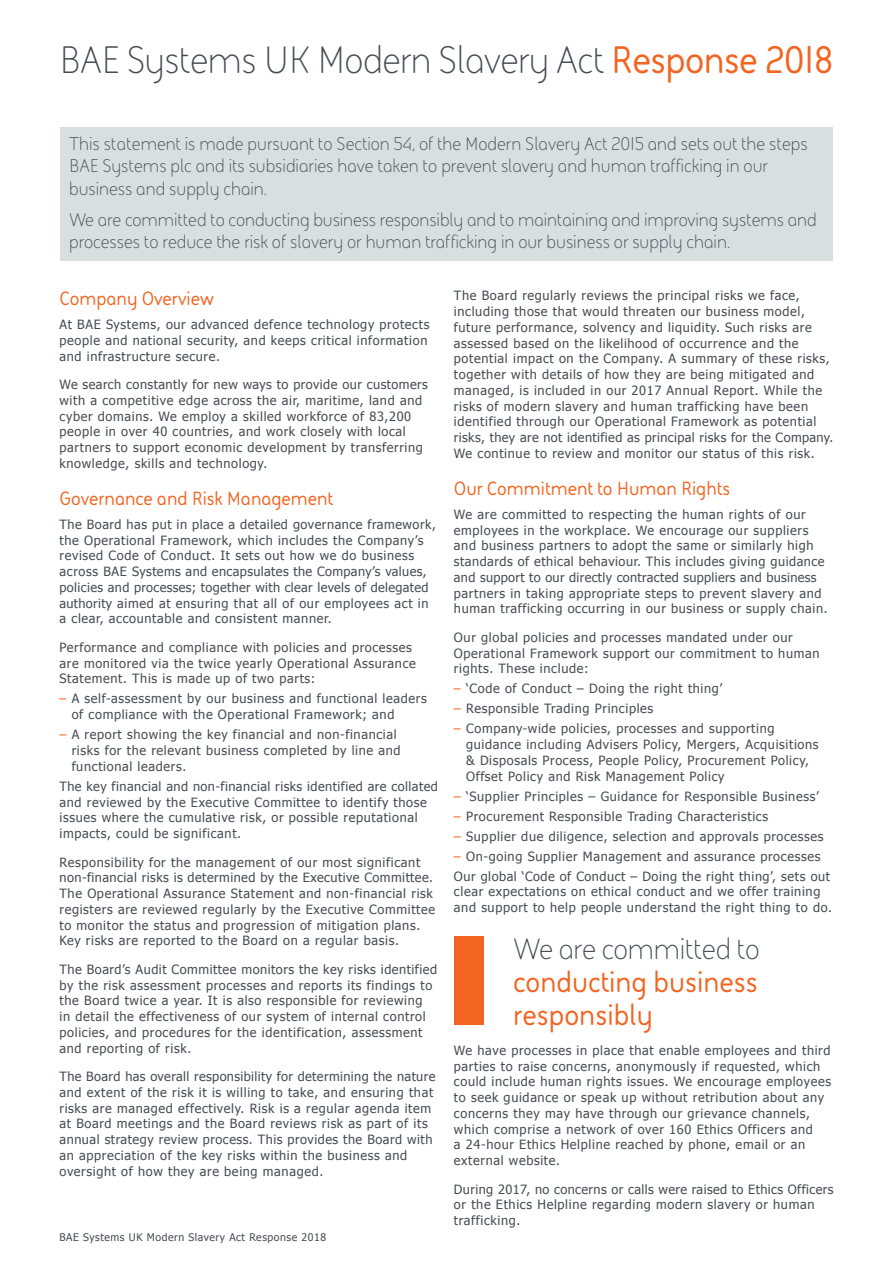
<style>
.page{position:relative;width:893px;height:1263px;background:#fff}
.page>*{position:absolute;margin:0;border:0;box-sizing:border-box;transform-origin:0 0}
.Title_40pt_BAE_Syste{font:39px "BAE Systems";letter-spacing:-.015em;color:#464b54}
.Subtitle_20pt_BAE_Sy{font:700 30px/33px "BAE Systems";color:#f36421;text-align:justify}
.Sub_header_13pt_BAE{font:700 19.5px "BAE Systems";color:#f36421}
.Opening_Para{font:18.75px/22.5px "BAE Systems";color:#464b54}
.Bodycopy_8_5_10_5pt{font:12.75px/15.8px "Tahoma";letter-spacing:.05em;color:#464b54}
.Bullets{font:12.75px/15.8px "Tahoma";letter-spacing:.05em;color:#464b54}
.t1{font:10.5px "Tahoma";letter-spacing:.05em;color:#464b54}
.s1{font-weight:700;color:#f36421}
.s2{color:#f36421}
.s3{font-weight:400;color:#464b54}
</style>
<div class="page">
<div style="left:61px;top:128px;width:772px;height:133px;background:#d9dfdf"></div>
<div style="left:454px;top:937px;width:29px;height:88px;background:#f36421"></div>
<p class="Title_40pt_BAE_Syste" style="left:60px;top:35px;width:775px">BAE Systems UK Modern Slavery Act <span class="s1">Response 2018</span></p>
<p class="Opening_Para" style="left:69px;top:132px;width:740px">This statement is made pursuant to Section 54, of the Modern Slavery Act 2015 and sets out the steps<br>BAE Systems plc and its subsidiaries have taken to prevent slavery and human trafficking in our business and supply chain.</p>
<p class="Opening_Para" style="left:69px;top:208px;width:749px">We are committed to conducting business responsibly and to maintaining and improving systems and processes to reduce the risk of slavery or human trafficking in our business or supply chain.</p>
<p class="Sub_header_13pt_BAE" style="left:60px;top:285px;width:156px">Company Overview</p>
<p class="Bodycopy_8_5_10_5pt" style="left:60px;top:316px;width:371px">At BAE Systems, our advanced defence technology protects people and national security, and keeps critical information and infrastructure secure.</p>
<p class="Bodycopy_8_5_10_5pt" style="left:60px;top:376px;width:370px">We search constantly for new ways to provide our customers with a competitive edge across the air, maritime, land and cyber domains. We employ a skilled workforce of 83,200 people in over 40 countries, and work closely with local partners to support economic development by transferring knowledge, skills and technology.</p>
<p class="Sub_header_13pt_BAE" style="left:60px;top:485px;width:275px">Governance and Risk Management</p>
<p class="Bodycopy_8_5_10_5pt" style="left:60px;top:516px;width:378px">The Board has put in place a detailed governance framework, the Operational Framework, which includes the Company’s revised Code of Conduct. It sets out how we do business across BAE Systems and encapsulates the Company’s values, policies and processes; together with clear levels of delegated authority aimed at ensuring that all of our employees act in a clear, accountable and consistent manner.</p>
<p class="Bullets" style="left:60px;top:639px;width:358px">Performance and compliance with policies and processes are monitored via the twice yearly Operational Assurance<br>Statement. This is made up of two parts:</p>
<p class="Bullets" style="left:72px;top:690px;width:357px;text-indent:-12px"><span class="s2">–</span> A self-assessment by our business and functional leaders of compliance with the Operational Framework; and</p>
<p class="Bullets" style="left:72px;top:726px;width:330px;text-indent:-12px"><span class="s2">–</span> A report showing the key financial and non-financial risks for the relevant business completed by line and functional leaders.</p>
<p class="Bodycopy_8_5_10_5pt" style="left:60px;top:778px;width:380px">The key financial and non-financial risks identified are collated and reviewed by the Executive Committee to identify those issues where the cumulative risk, or possible reputational impacts, could be significant.</p>
<p class="Bodycopy_8_5_10_5pt" style="left:60px;top:853px;width:377px">Responsibility for the management of our most significant non-financial risks is determined by the Executive Committee.<br>The Operational Assurance Statement and non-financial risk registers are reviewed regularly by the Executive Committee to monitor the status and progression of mitigation plans.<br>Key risks are reported to the Board on a regular basis.</p>
<p class="Bodycopy_8_5_10_5pt" style="left:60px;top:961px;width:379px">The Board’s Audit Committee monitors the key risks identified by the risk assessment processes and reports its findings to the Board twice a year. It is also responsible for reviewing<br>in detail the effectiveness of our system of internal control policies, and procedures for the identification, assessment and reporting of risk.</p>
<p class="Bodycopy_8_5_10_5pt" style="left:60px;top:1068px;width:377px">The Board has overall responsibility for determining the nature and extent of the risk it is willing to take, and ensuring that risks are managed effectively. Risk is a regular agenda item at Board meetings and the Board reviews risk as part of its annual strategy review process. This provides the Board with an appreciation of the key risks within the business and oversight of how they are being managed.</p>
<p class="t1" style="left:60px;top:1230px;width:268px">BAE Systems UK Modern Slavery Act Response 2018</p>
<p class="Bodycopy_8_5_10_5pt" style="left:454px;top:287px;width:381px">The Board regularly reviews the principal risks we face, including those that would threaten our business model, future performance, solvency and liquidity. Such risks are assessed based on the likelihood of occurrence and the potential impact on the Company. A summary of these risks, together with details of how they are being mitigated and managed, is included in our 2017 Annual Report. While the risks of modern slavery and human trafficking have been identified through our Operational Framework as potential risks, they are not identified as principal risks for the Company.<br>We continue to review and monitor our status of this risk.</p>
<p class="Sub_header_13pt_BAE" style="left:454px;top:475px;width:278px">Our Commitment to Human Rights</p>
<p class="Bodycopy_8_5_10_5pt" style="left:454px;top:506px;width:375px">We are committed to respecting the human rights of our employees in the workplace. We encourage our suppliers and business partners to adopt the same or similarly high standards of ethical behaviour. This includes giving guidance and support to our directly contracted suppliers and business partners in taking appropriate steps to prevent slavery and human trafficking occurring in our business or supply chain.</p>
<p class="Bullets" style="left:454px;top:629px;width:367px">Our global policies and processes mandated under our<br>Operational Framework support our commitment to human rights. These include:</p>
<p class="Bullets" style="left:454px;top:680px;width:270px"><span class="s2">–</span> ‘Code of Conduct – Doing the right thing’</p>
<p class="Bullets" style="left:454px;top:700px;width:201px"><span class="s2">–</span> Responsible Trading Principles</p>
<p class="Bullets" style="left:466px;top:720px;width:354px;text-indent:-12px"><span class="s2">–</span> Company-wide policies, processes and supporting guidance including Advisers Policy, Mergers, Acquisitions &amp; Disposals Process, People Policy, Procurement Policy, Offset Policy and Risk Management Policy</p>
<p class="Bullets" style="left:454px;top:787px;width:366px"><span class="s2">–</span> ‘Supplier Principles – Guidance for Responsible Business’</p>
<p class="Bullets" style="left:454px;top:807px;width:316px"><span class="s2">–</span> Procurement Responsible Trading Characteristics</p>
<p class="Bullets" style="left:454px;top:827px;width:371px"><span class="s2">–</span> Supplier due diligence, selection and approvals processes</p>
<p class="Bullets" style="left:454px;top:847px;width:368px"><span class="s2">–</span> On-going Supplier Management and assurance processes</p>
<p class="Bodycopy_8_5_10_5pt" style="left:454px;top:867px;width:380px">Our global ‘Code of Conduct – Doing the right thing’, sets out clear expectations on ethical conduct and we offer training and support to help people understand the right thing to do.</p>
<p class="Subtitle_20pt_BAE_Sy" style="left:513px;top:931px;width:248px"><span class="s3">We are committed to </span>conducting business responsibly</p>
<p class="Bodycopy_8_5_10_5pt" style="left:454px;top:1042px;width:379px">We have processes in place that enable employees and third parties to raise concerns, anonymously if requested, which could include human rights issues. We encourage employees to seek guidance or speak up without retribution about any concerns they may have through our grievance channels, which comprise a network of over 160 Ethics Officers and<br>a 24-hour Ethics Helpline reached by phone, email or an external website.</p>
<p class="Bodycopy_8_5_10_5pt" style="left:454px;top:1180px;width:381px">During 2017, no concerns or calls were raised to Ethics Officers or the Ethics Helpline regarding modern slavery or human trafficking.</p>
</div>
